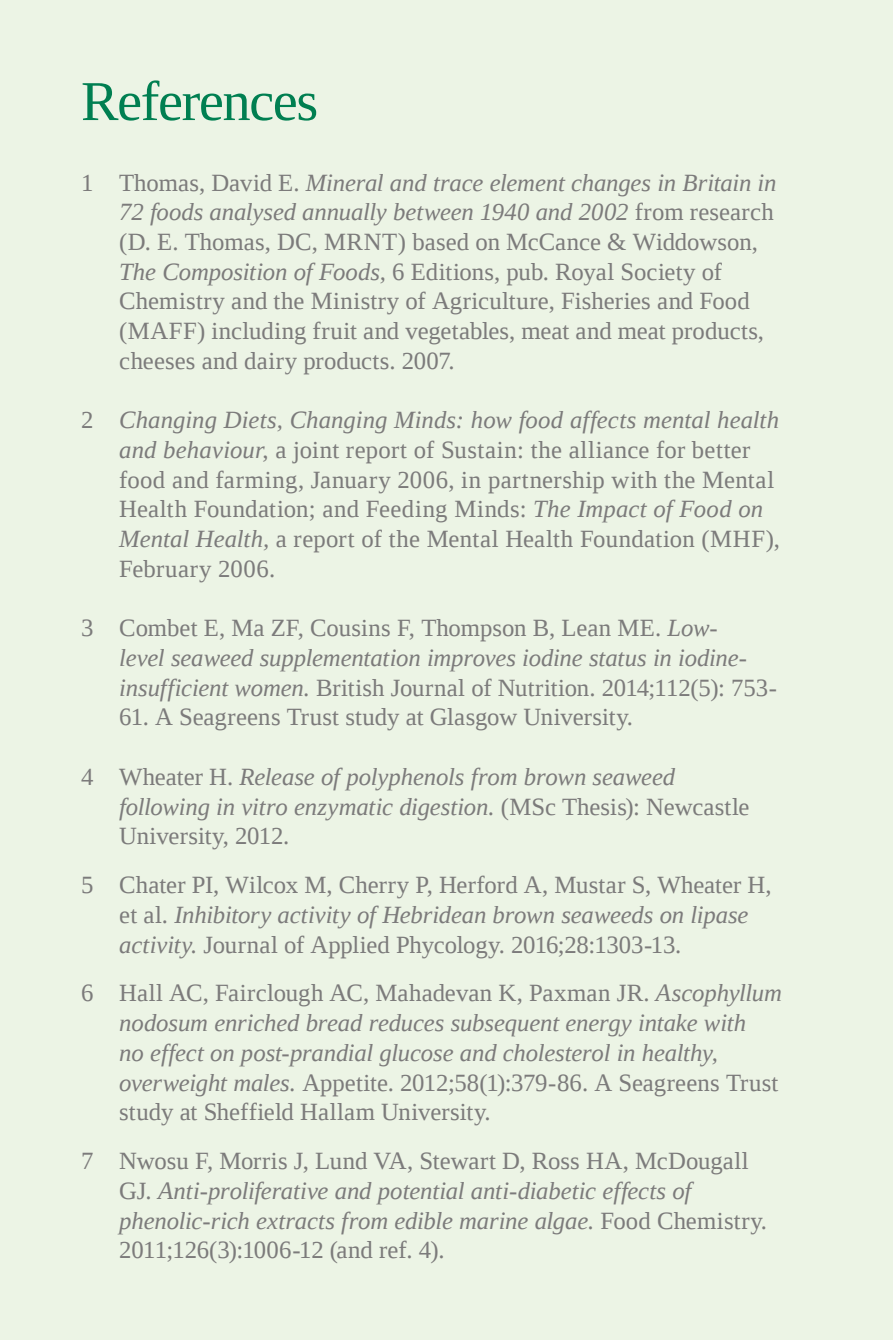
<style>
.page{position:relative;width:893px;height:1340px;background:#fff}
.page>*{position:absolute;margin:0;border:0;box-sizing:border-box;transform-origin:0 0}
.t1{font:56.25px "Tinos";letter-spacing:-.025em;color:#007f51}
.t2{font:24.75px/29.7px "Tinos";letter-spacing:.005em;color:#7c7b7b}
.t3{font:italic 24.75px/29.7px "Tinos";letter-spacing:-.005em;color:#7c7b7b}
.s1{font-style:italic}
.s2{font-style:normal}
</style>
<div class="page">
<div style="left:0;top:0;width:893px;height:1339px;background:#ecf4e5"></div>
<h1 class="t1" style="left:81px;top:72px;width:239px">References</h1>
<p class="t2" style="left:119px;top:168px;width:659px;text-indent:-38px">1 Thomas, David E. <span class="s1">Mineral and trace element changes in Britain in 72 foods analysed annually between 1940 and 2002</span> from research (D. E. Thomas, DC, MRNT) based on McCance &amp; Widdowson, <span class="s1">The Composition of Foods,</span> 6 Editions, pub. Royal Society of Chemistry and the Ministry of Agriculture, Fisheries and Food (MAFF) including fruit and vegetables, meat and meat products, cheeses and dairy products. 2007.</p>
<p class="t2" style="left:119px;top:405px;width:662px;text-indent:-38px">2 <span class="s1">Changing Diets, Changing Minds: how food affects mental health and behaviour</span>, a joint report of Sustain: the alliance for better food and farming, January 2006, in partnership with the Mental Health Foundation; and Feeding Minds: <span class="s1">The Impact of Food on Mental Health,</span> a report of the Mental Health Foundation (MHF), February 2006.</p>
<p class="t2" style="left:119px;top:613px;width:659px;text-indent:-38px">3 Combet E, Ma ZF, Cousins F, Thompson B, Lean ME. <span class="s1">Low-<br>level seaweed supplementation improves iodine status in iodine&shy;insufficient women.</span> British Journal of Nutrition. 2014;112(5): 753-</p>
<p class="t2" style="left:119px;top:702px;width:515px">61. A Seagreens Trust study at Glasgow University.</p>
<p class="t3" style="left:119px;top:762px;width:632px;text-indent:-38px"><span class="s2">4 Wheater H.</span> Release of polyphenols from brown seaweed following in vitro enzymatic digestion. <span class="s2">(MSc Thesis): Newcastle<br>University, 2012.</span></p>
<p class="t2" style="left:119px;top:870px;width:654px;text-indent:-38px">5 Chater PI, Wilcox M, Cherry P, Herford A, Mustar S, Wheater H, et al. <span class="s1">Inhibitory activity of Hebridean brown seaweeds on lipase activity.</span> Journal of Applied Phycology. 2016;28:1303-13.</p>
<p class="t3" style="left:119px;top:978px;width:664px;text-indent:-38px"><span class="s2">6 Hall AC, Fairclough AC, Mahadevan K, Paxman JR.</span> Ascophyllum nodosum enriched bread reduces subsequent energy intake with<br>no effect on post-prandial glucose and cholesterol in healthy, overweight males. <span class="s2">Appetite. 2012;58(1):379-86. A Seagreens Trust study at Sheffield Hallam University.</span></p>
<p class="t2" style="left:119px;top:1146px;width:649px;text-indent:-38px">7 Nwosu F, Morris J, Lund VA, Stewart D, Ross HA, McDougall GJ. <span class="s1">Anti-proliferative and potential anti-diabetic effects of phenolic-rich extracts from edible marine algae.</span> Food Chemistry.<br>2011;126(3):1006-12 (and ref. 4).</p>
</div>
